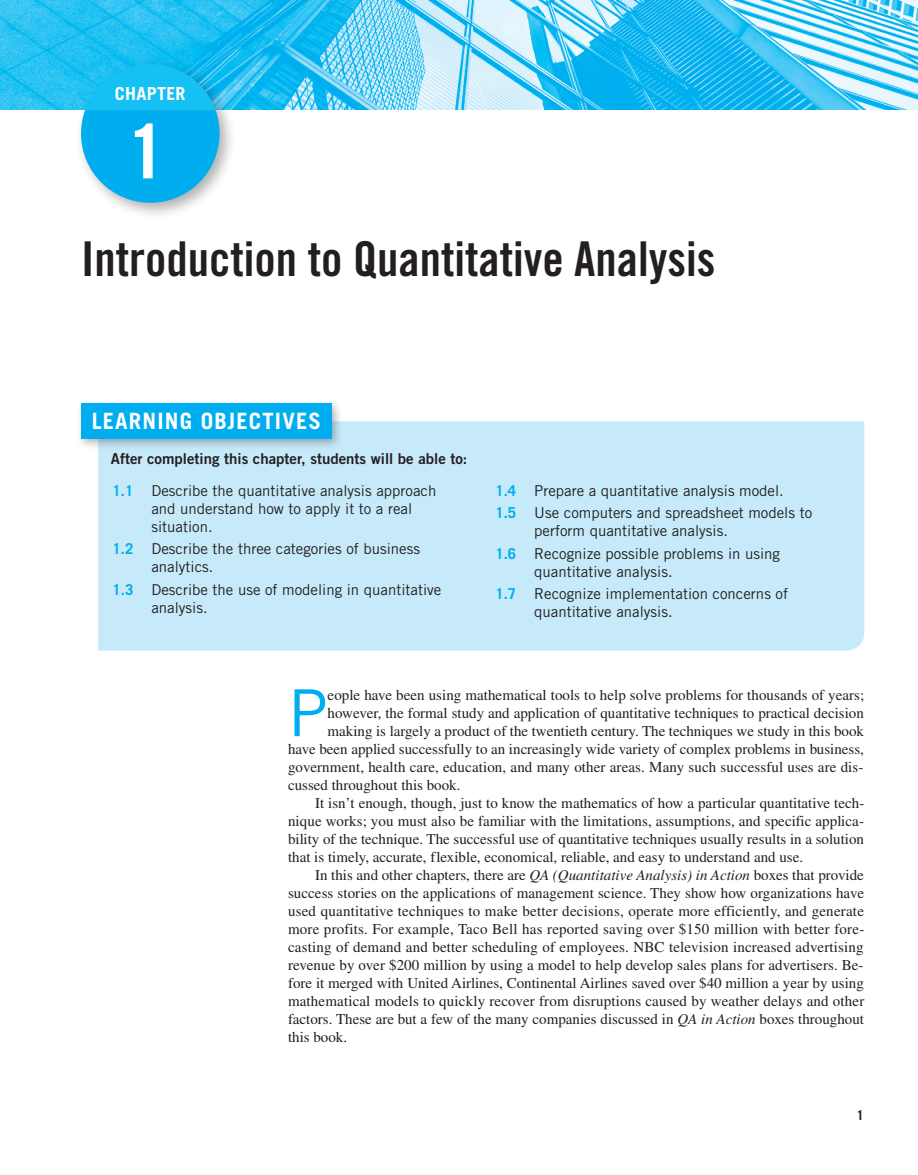
<style>
.page{position:relative;width:918px;height:1175px;background:#fff}
.page>*{position:absolute;margin:0;border:0;box-sizing:border-box;transform-origin:0 0}
.t1{font:700 75px "Trade Gothic LT Pro";color:#fff}
.t2{font:64.8px "Trade Gothic LT Pro";color:#00aeef}
.t3{font:48px "Trade Gothic LT Pro Bd Cn 20";color:#231f20}
.t4{font:700 22.5px "Trade Gothic LT Pro";letter-spacing:.05em;color:#fff}
.t5{font:700 18px "Trade Gothic LT Pro";letter-spacing:.015em;color:#fff}
.t6{font:15px "Times LT Pro";color:#231f20}
.t7{font:15px/18px "Trade Gothic LT Pro";color:#231f20}
.t8{font:15px "Trade Gothic LT Pro Bd 2";color:#231f20}
.t9{font:700 13.5px "Trade Gothic LT Pro";color:#231f20}
.s1{font-weight:700;color:#00aeef}
.s2{font-style:italic}
</style>
<div class="page">
<img style="left:0;top:0;width:918px;height:110px">
<div style="left:74px;top:58px;width:162px;height:162px;background:#231f20;opacity:.35"></div>
<svg style="left:81px;top:64px;width:139px;height:139px;background:#21b9ee"></svg>
<div style="left:98px;top:421px;width:766px;height:229px;background:#c6eafa"></div>
<div style="left:76px;top:398px;width:267px;height:52px;background:#231f20;opacity:.35"></div>
<div style="left:81px;top:404px;width:250px;height:35px;background:#00aeef"></div>
<p class="t5" style="left:115px;top:82px;width:72px">CHAPTER</p>
<p class="t1" style="left:126px;top:105px;width:43px">1</p>
<p class="t3" style="left:81px;top:229px;width:636px">Introduction to Quantitative Analysis</p>
<p class="t4" style="left:92px;top:407px;width:231px">LEARNING OBJECTIVES</p>
<p class="t8" style="left:111px;top:449px;width:358px">After completing this chapter, students will be able to:</p>
<p class="t7" style="left:151px;top:481px;width:286px;text-indent:-39px"><span class="s1">1.1</span> Describe the quantitative analysis approach and understand how to apply it to a real situation.</p>
<p class="t7" style="left:151px;top:539px;width:270px;text-indent:-39px"><span class="s1">1.2</span> Describe the three categories of business analytics.</p>
<p class="t7" style="left:151px;top:580px;width:291px;text-indent:-39px"><span class="s1">1.3</span> Describe the use of modeling in quantitative analysis.</p>
<p class="t7" style="left:495px;top:479px;width:318px;line-height:22.5px"><span class="s1">1.4</span> Prepare a quantitative analysis model.<br><span class="s1">1.5</span> Use computers and spreadsheet models to</p>
<p class="t7" style="left:495px;top:519px;width:286px;line-height:22.5px;text-indent:39px">perform quantitative analysis.<br><span class="s1">1.6</span> Recognize possible problems in using</p>
<p class="t7" style="left:495px;top:560px;width:294px;line-height:22.5px;text-indent:39px">quantitative analysis.<br><span class="s1">1.7</span> Recognize implementation concerns of</p>
<p class="t7" style="left:534px;top:602px;width:140px">quantitative analysis.</p>
<p class="t2" style="left:288px;top:674px;width:41px">P</p>
<p class="t6" style="left:328px;top:686px;width:538px">eople have been using mathematical tools to help solve problems for thousands of years;</p>
<p class="t6" style="left:328px;top:704px;width:538px">however, the formal study and application of quantitative techniques to practical decision</p>
<p class="t6" style="left:328px;top:722px;width:538px">making is largely a product of the twentieth century. The techniques we study in this book</p>
<p class="t6" style="left:288px;top:740px;width:577px">have been applied successfully to an increasingly wide variety of complex problems in business,</p>
<p class="t6" style="left:288px;top:758px;width:577px">government, health care, education, and many other areas. Many such successful uses are dis-</p>
<p class="t6" style="left:288px;top:776px;width:174px">cussed throughout this book.</p>
<p class="t6" style="left:315px;top:794px;width:551px">It isn’t enough, though, just to know the mathematics of how a particular quantitative tech-</p>
<p class="t6" style="left:288px;top:812px;width:577px">nique works; you must also be familiar with the limitations, assumptions, and specific applica-</p>
<p class="t6" style="left:288px;top:830px;width:577px">bility of the technique. The successful use of quantitative techniques usually results in a solution</p>
<p class="t6" style="left:288px;top:848px;width:517px">that is timely, accurate, flexible, economical, reliable, and easy to understand and use.</p>
<p class="t6" style="left:315px;top:866px;width:550px">In this and other chapters, there are <span class="s2">QA (Quantitative Analysis) in Action</span> boxes that provide</p>
<p class="t6" style="left:288px;top:884px;width:577px">success stories on the applications of management science. They show how organizations have</p>
<p class="t6" style="left:288px;top:902px;width:577px">used quantitative techniques to make better decisions, operate more efficiently, and generate</p>
<p class="t6" style="left:288px;top:920px;width:578px">more profits. For example, Taco Bell has reported saving over $150 million with better fore-</p>
<p class="t6" style="left:288px;top:938px;width:577px">casting of demand and better scheduling of employees. NBC television increased advertising</p>
<p class="t6" style="left:288px;top:956px;width:577px">revenue by over $200 million by using a model to help develop sales plans for advertisers. Be-</p>
<p class="t6" style="left:288px;top:974px;width:577px">fore it merged with United Airlines, Continental Airlines saved over $40 million a year by using</p>
<p class="t6" style="left:288px;top:992px;width:578px">mathematical models to quickly recover from disruptions caused by weather delays and other</p>
<p class="t6" style="left:288px;top:1010px;width:577px">factors. These are but a few of the many companies discussed in <span class="s2">QA in Action</span> boxes throughout</p>
<p class="t6" style="left:288px;top:1028px;width:61px">this book.</p>
<p class="t9" style="left:856px;top:1107px;width:9px">1</p>
</div>
